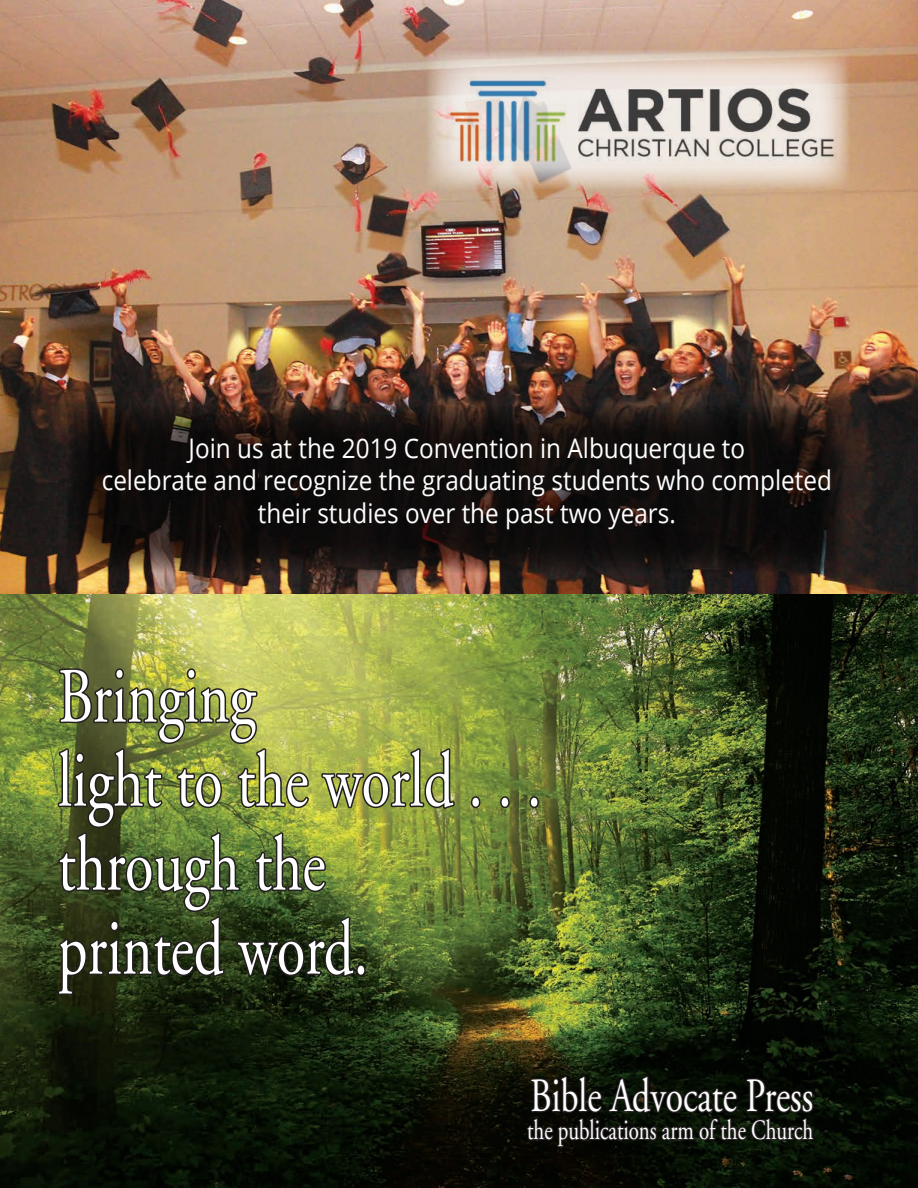
<style>
.page{position:relative;width:918px;height:1188px;background:#fff}
.page>*{position:absolute;margin:0;border:0;box-sizing:border-box;transform-origin:0 0}
.Promo_-_Main_Title{font:78px/84px "Adobe Garamond";color:#fff;scale:.75 1}
.Promo_-_Main_Title-2{font:47.7px "Adobe Garamond";color:#fff;scale:.75 1}
.Promo_-_Main_Title-3{font:27.9px "Adobe Garamond";color:#fff;scale:.75 1}
.Promo_-_Column{font:27px/32.4px "Open Sans";color:#fff;text-align:center;scale:.9 1}
</style>
<div class="page">
<img style="left:0;top:594px;width:918px;height:594px">
<div style="left:471px;top:796px;width:9px;height:12px;border:3px solid #231f20;border-radius:50%"></div>
<div style="left:500px;top:796px;width:10px;height:12px;border:3px solid #231f20;border-radius:50%"></div>
<div style="left:529px;top:796px;width:10px;height:12px;border:3px solid #231f20;border-radius:50%"></div>
<svg style="left:56px;top:666px;width:398px;height:331px;background:#636f32"></svg>
<div style="left:356px;top:964px;width:10px;height:12px;border:3px solid #231f20;border-radius:50%"></div>
<svg style="left:526px;top:949px;width:289px;height:239px;background:#1d2610"></svg>
<img style="left:0;top:0;width:918px;height:594px">
<svg style="left:427px;top:50px;width:423px;height:140px;background:#dcc6b6"></svg>
<svg style="left:67px;top:406px;width:777px;height:166px;background:#18120f"></svg>
<img style="left:446px;top:77px;width:392px;height:89px">
<p class="Promo_-_Column" style="left:102px;top:431px;width:813px">Join us at the 2019 Convention in Albuquerque to<br>celebrate and recognize the graduating students who completed their studies over the past two years.</p>
<p class="Promo_-_Main_Title" style="left:58px;top:657px;width:646px">Bringing<br>light to the world . . . through the</p>
<p class="Promo_-_Main_Title" style="left:58px;top:909px;width:415px">printed word.</p>
<p class="Promo_-_Main_Title-2" style="left:530px;top:1070px;width:379px">Bible Advocate Press</p>
<p class="Promo_-_Main_Title-3" style="left:527px;top:1115px;width:383px">the publications arm of the Church</p>
</div>
